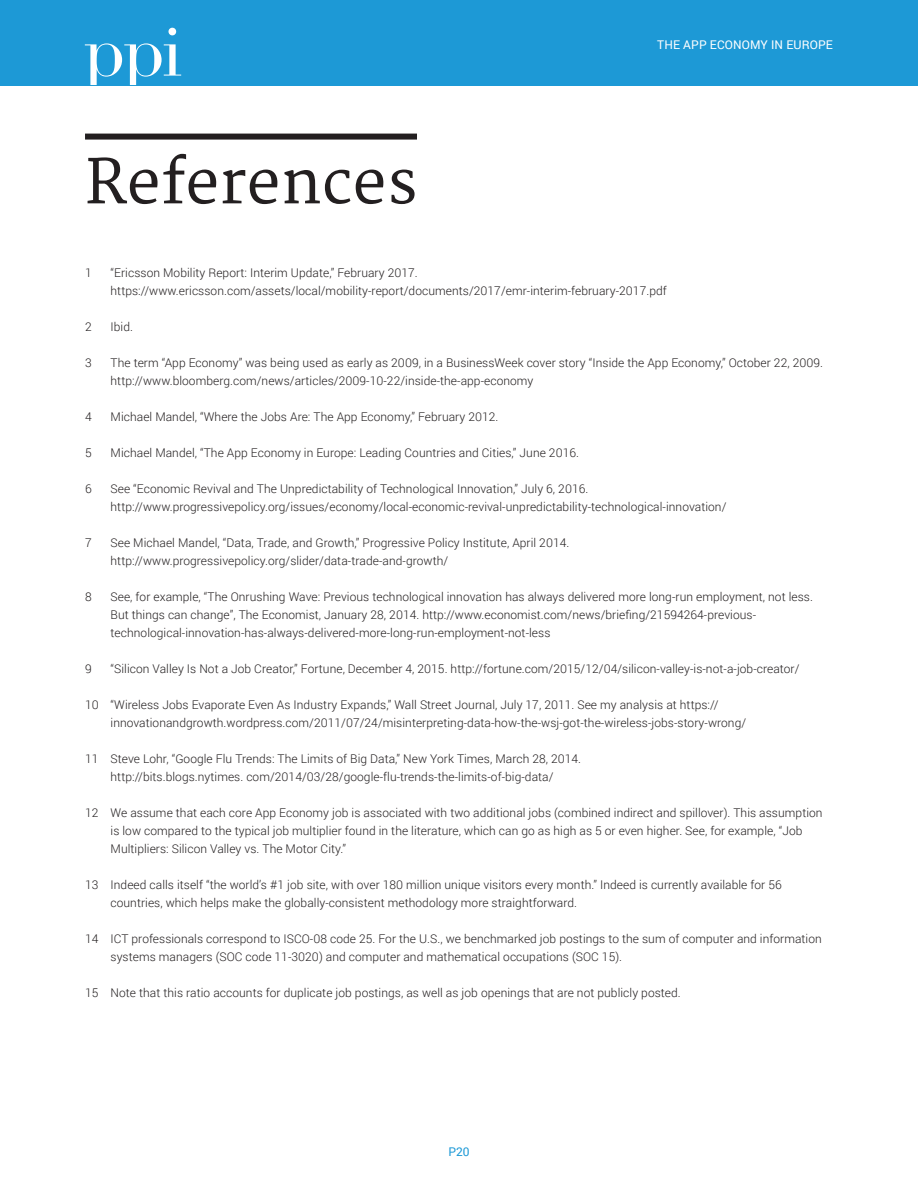
<style>
.page{position:relative;width:918px;height:1188px;background:#fff}
.page>*{position:absolute;margin:0;border:0;box-sizing:border-box;transform-origin:0 0}
.t1{font:600 60px "Martel";letter-spacing:.005em;color:#231f20}
.Reference_Style_-_En{font:300 12px/18px "Roboto";letter-spacing:.005em;color:#231f20}
.t2{font:12px "Roboto";letter-spacing:.01em;color:#fff}
.t3{font:12px "Roboto";color:#1d99d6}
</style>
<div class="page">
<div style="left:0;top:0;width:918px;height:85px;background:#1d99d6"></div>
<svg style="left:168px;top:28px;width:8px;height:7px"></svg>
<svg style="left:85px;top:43px;width:96px;height:42px"></svg>
<div style="left:85px;top:134px;width:332px;height:6px;background:#231f20"></div>
<p class="t1" style="left:85px;top:148px;width:334px">References</p>
<p class="t2" style="left:657px;top:36px;width:177px">THE APP ECONOMY IN EUROPE</p>
<p class="Reference_Style_-_En" style="left:85px;top:263px;width:8px">1</p>
<p class="Reference_Style_-_En" style="left:111px;top:263px;width:558px">“Ericsson Mobility Report: Interim Update,” February 2017. https://www.ericsson.com/assets/local/mobility-report/documents/2017/emr-interim-february-2017.pdf</p>
<p class="Reference_Style_-_En" style="left:85px;top:317px;width:8px">2</p>
<p class="Reference_Style_-_En" style="left:111px;top:317px;width:24px">Ibid.</p>
<p class="Reference_Style_-_En" style="left:85px;top:353px;width:8px">3</p>
<p class="Reference_Style_-_En" style="left:111px;top:353px;width:714px">The term “App Economy” was being used as early as 2009, in a BusinessWeek cover story “Inside the App Economy,” October 22, 2009. http://www.bloomberg.com/news/articles/2009-10-22/inside-the-app-economy</p>
<p class="Reference_Style_-_En" style="left:85px;top:407px;width:8px">4</p>
<p class="Reference_Style_-_En" style="left:111px;top:407px;width:389px">Michael Mandel, “Where the Jobs Are: The App Economy,” February 2012.</p>
<p class="Reference_Style_-_En" style="left:85px;top:443px;width:8px">5</p>
<p class="Reference_Style_-_En" style="left:111px;top:443px;width:470px">Michael Mandel, “The App Economy in Europe: Leading Countries and Cities,” June 2016.</p>
<p class="Reference_Style_-_En" style="left:85px;top:479px;width:8px">6</p>
<p class="Reference_Style_-_En" style="left:111px;top:479px;width:617px">See “Economic Revival and The Unpredictability of Technological Innovation,” July 6, 2016. http://www.progressivepolicy.org/issues/economy/local-economic-revival-unpredictability-technological-innovation/</p>
<p class="Reference_Style_-_En" style="left:85px;top:533px;width:8px">7</p>
<p class="Reference_Style_-_En" style="left:111px;top:533px;width:460px">See Michael Mandel, “Data, Trade, and Growth,” Progressive Policy Institute, April 2014. http://www.progressivepolicy.org/slider/data-trade-and-growth/</p>
<p class="Reference_Style_-_En" style="left:85px;top:587px;width:8px">8</p>
<p class="Reference_Style_-_En" style="left:111px;top:587px;width:704px">See, for example, “The Onrushing Wave: Previous technological innovation has always delivered more long-run employment, not less.<br>But things can change”, The Economist, January 28, 2014. http://www.economist.com/news/briefing/21594264-previous&shy;technological-innovation-has-always-delivered-more-long-run-employment-not-less</p>
<p class="Reference_Style_-_En" style="left:85px;top:659px;width:8px">9</p>
<p class="Reference_Style_-_En" style="left:111px;top:659px;width:690px">“Silicon Valley Is Not a Job Creator,” Fortune, December 4, 2015. http://fortune.com/2015/12/04/silicon-valley-is-not-a-job-creator/</p>
<p class="Reference_Style_-_En" style="left:111px;top:695px;width:637px;text-indent:-26px">10 “Wireless Jobs Evaporate Even As Industry Expands,” Wall Street Journal, July 17, 2011. See my analysis at https:// innovationandgrowth.wordpress.com/2011/07/24/misinterpreting-data-how-the-wsj-got-the-wireless-jobs-story-wrong/</p>
<p class="Reference_Style_-_En" style="left:85px;top:749px;width:498px;text-align:center">11 Steve Lohr, “Google Flu Trends: The Limits of Big Data,” New York Times, March 28, 2014. http://bits.blogs.nytimes. com/2014/03/28/google-flu-trends-the-limits-of-big-data/</p>
<p class="Reference_Style_-_En" style="left:111px;top:803px;width:714px;text-indent:-26px">12 We assume that each core App Economy job is associated with two additional jobs (combined indirect and spillover). This assumption is low compared to the typical job multiplier found in the literature, which can go as high as 5 or even higher. See, for example, “Job<br>Multipliers: Silicon Valley vs. The Motor City.”</p>
<p class="Reference_Style_-_En" style="left:111px;top:875px;width:673px;text-indent:-26px">13 Indeed calls itself “the world’s #1 job site, with over 180 million unique visitors every month.” Indeed is currently available for 56 countries, which helps make the globally-consistent methodology more straightforward.</p>
<p class="Reference_Style_-_En" style="left:111px;top:929px;width:713px;text-indent:-26px">14 ICT professionals correspond to ISCO-08 code 25. For the U.S., we benchmarked job postings to the sum of computer and information systems managers (SOC code 11-3020) and computer and mathematical occupations (SOC 15).</p>
<p class="Reference_Style_-_En" style="left:85px;top:983px;width:597px">15 Note that this ratio accounts for duplicate job postings, as well as job openings that are not publicly posted.</p>
<p class="t3" style="left:448px;top:1143px;width:23px">P20</p>
</div>
